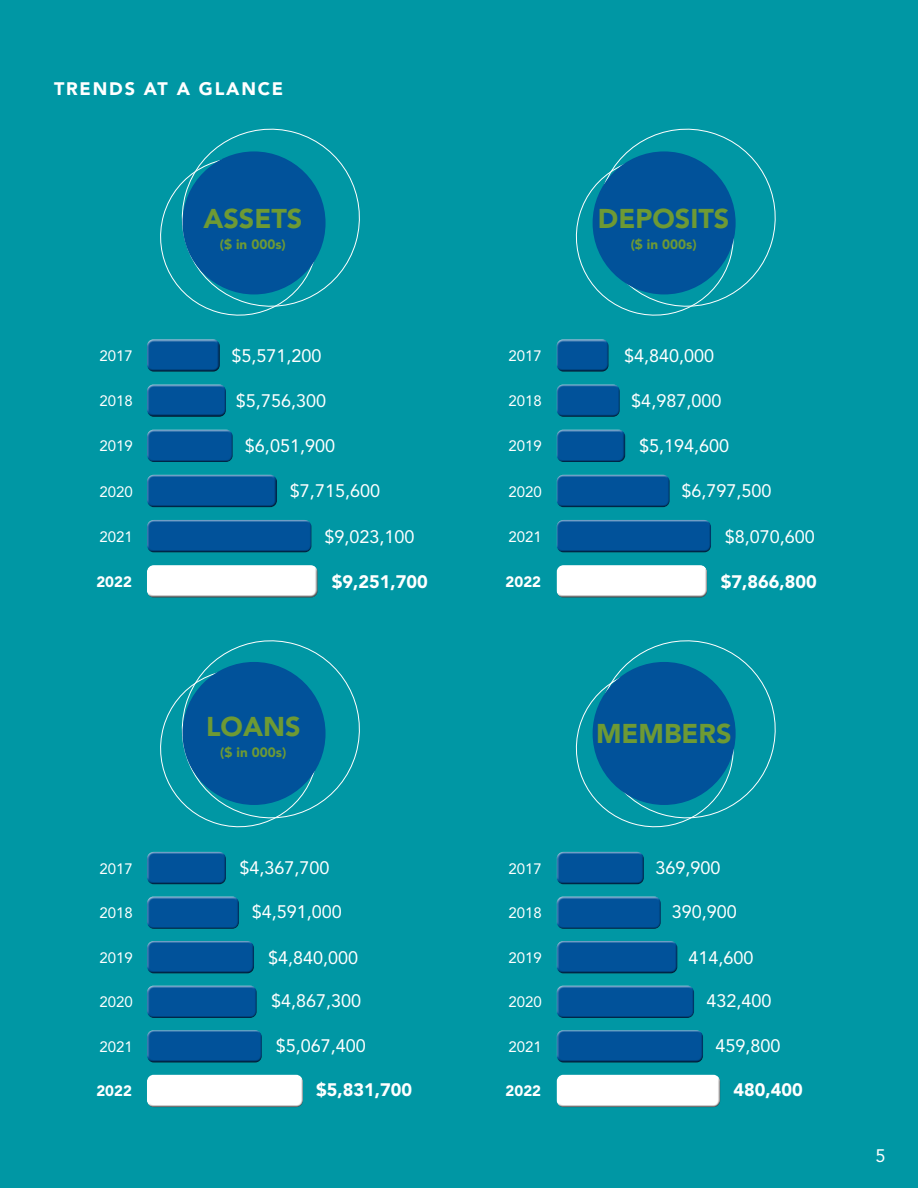
<style>
.page{position:relative;width:918px;height:1188px;background:#0097a4}
.page>*{position:absolute;margin:0;border:0;box-sizing:border-box;transform-origin:0 0}
.t1{font:900 27px "Avenir LT Std";color:#6e9a34}
.t2{font:18px "Avenir LT Std";color:#fff}
.t3{font:900 18px "Avenir LT Std";color:#fff}
.t4{font:900 18px "Avenir LT Std";letter-spacing:.1em;color:#fff}
.t5{font:15px "Avenir LT Std";color:#fff}
.t6{font:900 15px "Avenir LT Std";color:#fff}
.t7{font:900 13.5px "Avenir LT Std";color:#6e9a34}
</style>
<div class="page">
<svg style="left:160px;top:128px;width:200px;height:188px"></svg>
<svg style="left:160px;top:640px;width:200px;height:188px"></svg>
<svg style="left:575px;top:128px;width:201px;height:188px"></svg>
<svg style="left:575px;top:640px;width:201px;height:188px"></svg>
<div style="left:593px;top:151px;width:143px;height:143px;background:#01529a;border-radius:50%"></div>
<div style="left:593px;top:662px;width:143px;height:143px;background:#01529a;border-radius:50%"></div>
<div style="left:183px;top:151px;width:143px;height:143px;background:#01529a;border-radius:50%"></div>
<div style="left:183px;top:662px;width:143px;height:143px;background:#01529a;border-radius:50%"></div>
<div style="left:555px;top:850px;width:90px;height:32px;background:#fff;opacity:.75"></div>
<div style="left:555px;top:853px;width:90px;height:32px;background:#231f20;opacity:.75"></div>
<div style="left:555px;top:895px;width:106px;height:32px;background:#fff;opacity:.75"></div>
<div style="left:555px;top:898px;width:106px;height:31px;background:#231f20;opacity:.75"></div>
<div style="left:555px;top:939px;width:123px;height:32px;background:#fff;opacity:.75"></div>
<div style="left:555px;top:943px;width:123px;height:31px;background:#231f20;opacity:.75"></div>
<div style="left:555px;top:984px;width:139px;height:32px;background:#fff;opacity:.75"></div>
<div style="left:555px;top:987px;width:139px;height:31px;background:#231f20;opacity:.75"></div>
<div style="left:555px;top:1029px;width:148px;height:31px;background:#fff;opacity:.75"></div>
<div style="left:555px;top:1032px;width:148px;height:31px;background:#231f20;opacity:.75"></div>
<div style="left:144px;top:850px;width:83px;height:32px;background:#fff;opacity:.75"></div>
<div style="left:145px;top:853px;width:82px;height:32px;background:#231f20;opacity:.75"></div>
<div style="left:144px;top:895px;width:96px;height:31px;background:#fff;opacity:.75"></div>
<div style="left:145px;top:898px;width:95px;height:31px;background:#231f20;opacity:.75"></div>
<div style="left:144px;top:939px;width:111px;height:32px;background:#fff;opacity:.75"></div>
<div style="left:145px;top:943px;width:110px;height:31px;background:#231f20;opacity:.75"></div>
<div style="left:144px;top:984px;width:114px;height:31px;background:#fff;opacity:.75"></div>
<div style="left:145px;top:987px;width:113px;height:31px;background:#231f20;opacity:.75"></div>
<div style="left:144px;top:1029px;width:119px;height:31px;background:#fff;opacity:.75"></div>
<div style="left:145px;top:1032px;width:118px;height:31px;background:#231f20;opacity:.75"></div>
<div style="left:144px;top:1073px;width:159px;height:31px;background:#fff;opacity:.75"></div>
<div style="left:145px;top:1076px;width:158px;height:32px;background:#231f20;opacity:.75"></div>
<div style="left:145px;top:338px;width:75px;height:31px;background:#fff;opacity:.75"></div>
<div style="left:145px;top:341px;width:75px;height:31px;background:#231f20;opacity:.75"></div>
<div style="left:145px;top:383px;width:81px;height:32px;background:#fff;opacity:.75"></div>
<div style="left:145px;top:386px;width:81px;height:31px;background:#231f20;opacity:.75"></div>
<div style="left:145px;top:428px;width:89px;height:32px;background:#fff;opacity:.75"></div>
<div style="left:145px;top:431px;width:89px;height:31px;background:#231f20;opacity:.75"></div>
<div style="left:145px;top:473px;width:132px;height:32px;background:#fff;opacity:.75"></div>
<div style="left:145px;top:476px;width:132px;height:32px;background:#231f20;opacity:.75"></div>
<div style="left:145px;top:518px;width:168px;height:32px;background:#fff;opacity:.75"></div>
<div style="left:145px;top:522px;width:168px;height:31px;background:#231f20;opacity:.75"></div>
<div style="left:145px;top:564px;width:174px;height:31px;background:#fff;opacity:.75"></div>
<div style="left:145px;top:567px;width:174px;height:31px;background:#231f20;opacity:.75"></div>
<div style="left:554px;top:338px;width:55px;height:31px;background:#fff;opacity:.75"></div>
<div style="left:555px;top:341px;width:54px;height:31px;background:#231f20;opacity:.75"></div>
<div style="left:554px;top:382px;width:66px;height:32px;background:#fff;opacity:.75"></div>
<div style="left:555px;top:386px;width:65px;height:31px;background:#231f20;opacity:.75"></div>
<div style="left:554px;top:428px;width:72px;height:31px;background:#fff;opacity:.75"></div>
<div style="left:555px;top:431px;width:71px;height:31px;background:#231f20;opacity:.75"></div>
<div style="left:554px;top:473px;width:117px;height:31px;background:#fff;opacity:.75"></div>
<div style="left:555px;top:476px;width:116px;height:32px;background:#231f20;opacity:.75"></div>
<div style="left:554px;top:518px;width:157px;height:32px;background:#fff;opacity:.75"></div>
<div style="left:555px;top:522px;width:156px;height:31px;background:#231f20;opacity:.75"></div>
<div style="left:554px;top:564px;width:154px;height:31px;background:#fff;opacity:.75"></div>
<div style="left:555px;top:567px;width:153px;height:31px;background:#231f20;opacity:.75"></div>
<div style="left:555px;top:1073px;width:166px;height:32px;background:#fff;opacity:.75"></div>
<div style="left:555px;top:1076px;width:166px;height:32px;background:#231f20;opacity:.75"></div>
<p class="t4" style="left:54px;top:77px;width:231px">TRENDS AT A GLANCE</p>
<h1 class="t1" style="left:203px;top:202px;width:101px">ASSETS</h1>
<p class="t7" style="left:220px;top:236px;width:67px">($ in 000s)</p>
<p class="t5" style="left:99px;top:347px;width:35px">2017</p>
<p class="t2" style="left:231px;top:345px;width:92px">$5,571,200</p>
<p class="t5" style="left:99px;top:392px;width:35px">2018</p>
<p class="t2" style="left:236px;top:390px;width:92px">$5,756,300</p>
<p class="t5" style="left:99px;top:438px;width:35px">2019</p>
<p class="t2" style="left:245px;top:436px;width:92px">$6,051,900</p>
<p class="t5" style="left:99px;top:483px;width:35px">2020</p>
<p class="t2" style="left:290px;top:481px;width:92px">$7,715,600</p>
<p class="t5" style="left:99px;top:528px;width:35px">2021</p>
<p class="t2" style="left:324px;top:526px;width:92px">$9,023,100</p>
<p class="t6" style="left:96px;top:573px;width:37px">2022</p>
<p class="t3" style="left:332px;top:571px;width:97px">$9,251,700</p>
<h1 class="t1" style="left:206px;top:710px;width:96px">LOANS</h1>
<p class="t7" style="left:220px;top:744px;width:67px">($ in 000s)</p>
<p class="t5" style="left:99px;top:860px;width:35px">2017</p>
<p class="t2" style="left:240px;top:858px;width:92px">$4,367,700</p>
<p class="t5" style="left:99px;top:904px;width:35px">2018</p>
<p class="t2" style="left:252px;top:901px;width:92px">$4,591,000</p>
<p class="t5" style="left:99px;top:949px;width:35px">2019</p>
<p class="t2" style="left:268px;top:947px;width:92px">$4,840,000</p>
<p class="t5" style="left:99px;top:993px;width:35px">2020</p>
<p class="t2" style="left:271px;top:991px;width:92px">$4,867,300</p>
<p class="t5" style="left:99px;top:1038px;width:35px">2021</p>
<p class="t2" style="left:276px;top:1035px;width:92px">$5,067,400</p>
<p class="t6" style="left:96px;top:1082px;width:37px">2022</p>
<p class="t3" style="left:316px;top:1079px;width:97px">$5,831,700</p>
<h1 class="t1" style="left:598px;top:202px;width:133px">DEPOSITS</h1>
<p class="t7" style="left:631px;top:236px;width:67px">($ in 000s)</p>
<p class="t5" style="left:509px;top:347px;width:35px">2017</p>
<p class="t2" style="left:624px;top:345px;width:92px">$4,840,000</p>
<p class="t5" style="left:509px;top:392px;width:35px">2018</p>
<p class="t2" style="left:631px;top:390px;width:92px">$4,987,000</p>
<p class="t5" style="left:509px;top:438px;width:35px">2019</p>
<p class="t2" style="left:639px;top:436px;width:92px">$5,194,600</p>
<p class="t5" style="left:509px;top:483px;width:35px">2020</p>
<p class="t2" style="left:682px;top:481px;width:92px">$6,797,500</p>
<p class="t5" style="left:509px;top:528px;width:35px">2021</p>
<p class="t2" style="left:725px;top:526px;width:92px">$8,070,600</p>
<p class="t6" style="left:506px;top:573px;width:37px">2022</p>
<p class="t3" style="left:721px;top:571px;width:97px">$7,866,800</p>
<h1 class="t1" style="left:596px;top:717px;width:137px">MEMBERS</h1>
<p class="t5" style="left:509px;top:860px;width:35px">2017</p>
<p class="t2" style="left:655px;top:858px;width:67px">369,900</p>
<p class="t5" style="left:509px;top:904px;width:35px">2018</p>
<p class="t2" style="left:672px;top:901px;width:67px">390,900</p>
<p class="t5" style="left:509px;top:949px;width:35px">2019</p>
<p class="t2" style="left:688px;top:947px;width:67px">414,600</p>
<p class="t5" style="left:509px;top:993px;width:35px">2020</p>
<p class="t2" style="left:706px;top:991px;width:67px">432,400</p>
<p class="t5" style="left:509px;top:1038px;width:35px">2021</p>
<p class="t2" style="left:715px;top:1035px;width:67px">459,800</p>
<p class="t6" style="left:506px;top:1082px;width:37px">2022</p>
<p class="t3" style="left:733px;top:1079px;width:71px">480,400</p>
<p class="t2" style="left:876px;top:1145px;width:12px">5</p>
</div>
